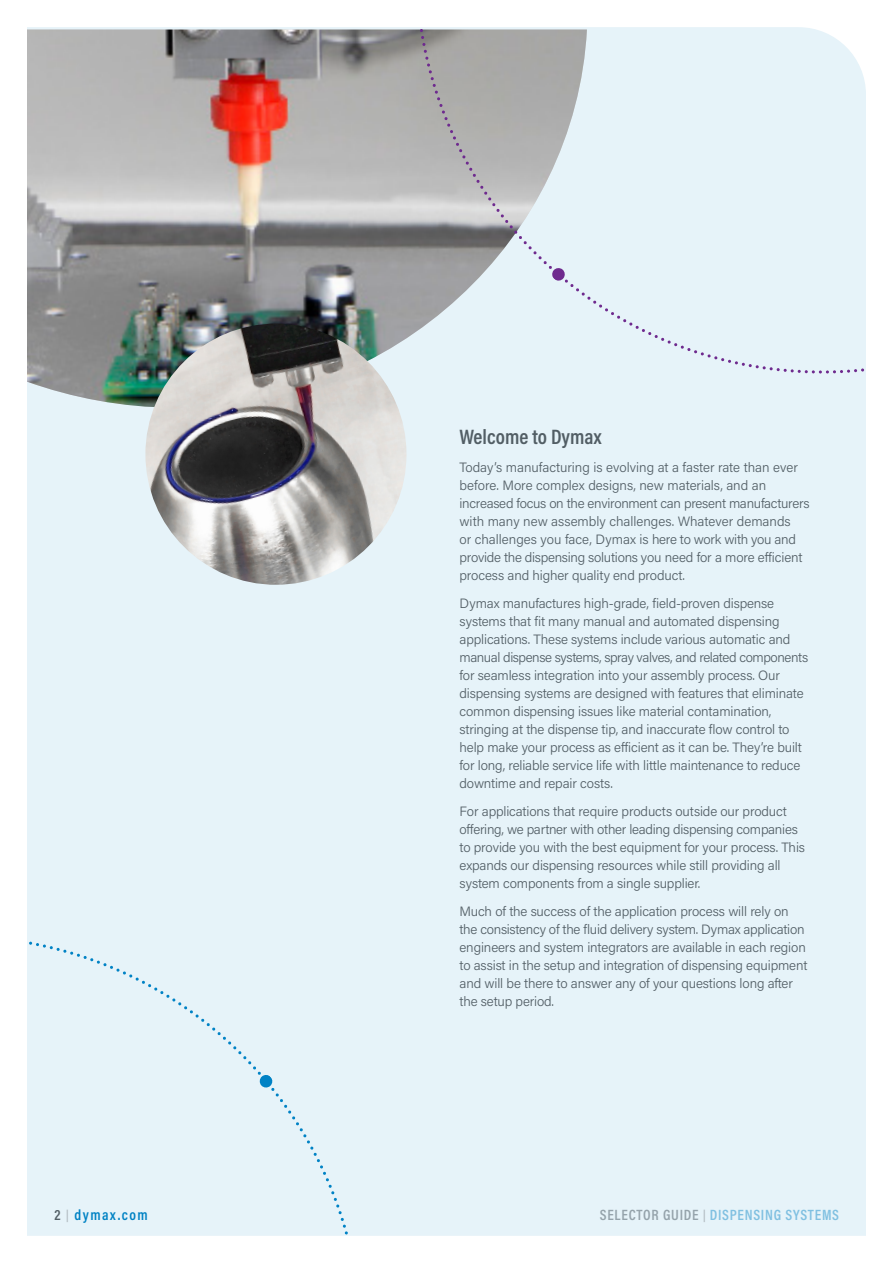
<style>
.page{position:relative;width:893px;height:1263px;background:#fff}
.page>*{position:absolute;margin:0;border:0;box-sizing:border-box;transform-origin:0 0}
.t1{font:600 21px "Acumin Pro Cond";color:#525e65}
.t2{font:600 15px "Acumin Pro Cond";letter-spacing:.05em;color:#80c0e1}
.t3{font:600 15px "Acumin Pro Cond";letter-spacing:.1em;color:#0082c4}
.t4{font:300 13.5px/18px "Acumin Pro";letter-spacing:-.01em;color:#525e65}
.s1{color:#525e65}
.s2{font-size:12px;color:#b1bac0}
.s3{color:#95a3ab}
</style>
<div class="page">
<div style="left:27px;top:27px;width:839px;height:1209px;background:#e6f3f9"></div>
<div style="left:29px;top:941px;width:319px;height:293px;background:#e6f3f9"></div>
<img style="left:27px;top:30px;width:560px;height:378px">
<img style="left:145px;top:324px;width:261px;height:261px;border-radius:131px">
<svg style="left:420px;top:29px;width:444px;height:344px;background:#d8e1e6"></svg>
<h1 class="t1" style="left:460px;top:423px;width:143px">Welcome to Dymax</h1>
<p class="t4" style="left:460px;top:458px;width:351px">Today’s manufacturing is evolving at a faster rate than ever before. More complex designs, new materials, and an increased focus on the environment can present manufacturers with many new assembly challenges. Whatever demands<br>or challenges you face, Dymax is here to work with you and provide the dispensing solutions you need for a more efficient process and higher quality end product.</p>
<p class="t4" style="left:460px;top:594px;width:350px">Dymax manufactures high-grade, field-proven dispense systems that fit many manual and automated dispensing applications. These systems include various automatic and manual dispense systems, spray valves, and related components for seamless integration into your assembly process. Our dispensing systems are designed with features that eliminate common dispensing issues like material contamination, stringing at the dispense tip, and inaccurate flow control to help make your process as efficient as it can be. They’re built for long, reliable service life with little maintenance to reduce downtime and repair costs.</p>
<p class="t4" style="left:460px;top:801px;width:347px">For applications that require products outside our product offering, we partner with other leading dispensing companies to provide you with the best equipment for your process. This expands our dispensing resources while still providing all system components from a single supplier.</p>
<p class="t4" style="left:460px;top:901px;width:349px">Much of the success of the application process will rely on the consistency of the fluid delivery system. Dymax application engineers and system integrators are available in each region to assist in the setup and integration of dispensing equipment and will be there to answer any of your questions long after the setup period.</p>
<p class="t3" style="left:55px;top:1205px;width:95px"><span class="s1">2</span> <span class="s2">|</span> dymax.com</p>
<p class="t2" style="left:600px;top:1205px;width:241px"><span class="s3">SELECTOR GUIDE</span> <span class="s2">|</span> DISPENSING SYSTEMS</p>
</div>
